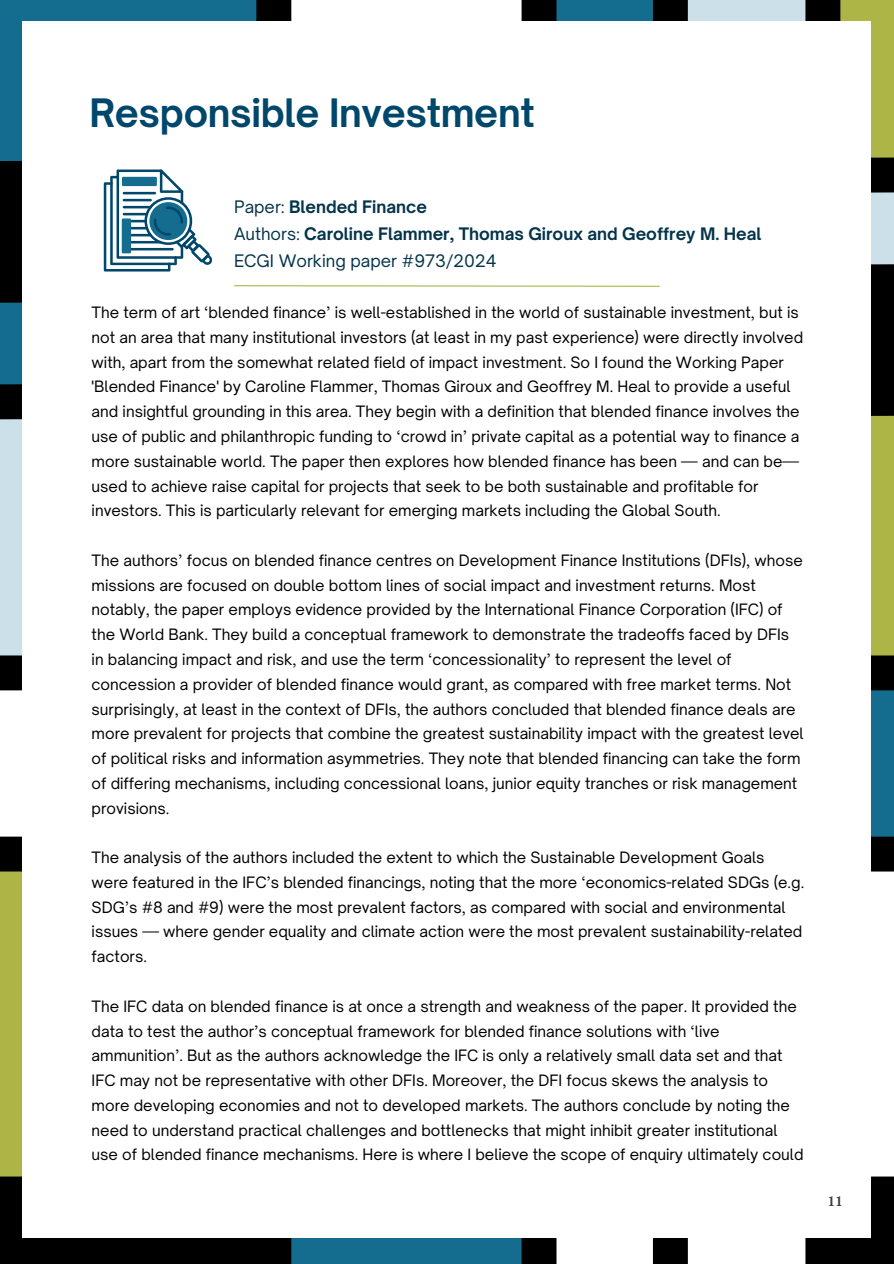
<style>
.page{position:relative;width:894px;height:1264px;background:#fff}
.page>*{position:absolute;margin:0;border:0;box-sizing:border-box;transform-origin:0 0}
.t1{font:700 37.5px "Open Sauce One";letter-spacing:-.01em;color:#00476c}
.t2{font:700 16.5px "Open Sauce One";color:#04344a}
.t3{font:16.5px "Open Sauce One";color:#04344a}
.t4{font:15px/24.8px "Open Sauce One";color:#000}
.t5{font:600 15px "EB Garamond";color:#3f393a}
.s1{font-weight:400}
</style>
<div class="page">
<div style="left:0;top:0;width:274px;height:166px;background:#146d8f"></div>
<div style="left:0;top:177px;width:238px;height:106px;background:#000"></div>
<div style="left:0;top:1193px;width:276px;height:70px;background:#000"></div>
<div style="left:688px;top:0;width:205px;height:283px;background:#cbe0e8"></div>
<div style="left:822px;top:400px;width:71px;height:273px;background:#adb547"></div>
<div style="left:822px;top:673px;width:71px;height:181px;background:#146d8f"></div>
<div style="left:539px;top:0;width:131px;height:177px;background:#146d8f"></div>
<div style="left:822px;top:283px;width:71px;height:107px;background:#000"></div>
<div style="left:822px;top:0;width:71px;height:177px;background:#adb547"></div>
<div style="left:0;top:283px;width:274px;height:117px;background:#146d8f"></div>
<div style="left:0;top:400px;width:274px;height:273px;background:#cbe0e8"></div>
<div style="left:822px;top:1193px;width:71px;height:70px;background:#000"></div>
<div style="left:0;top:854px;width:274px;height:339px;background:#adb547"></div>
<div style="left:277px;top:1193px;width:262px;height:70px;background:#146d8f"></div>
<svg style="left:0;top:140px;width:893px;height:74px"></svg>
<svg style="left:0;top:246px;width:893px;height:74px"></svg>
<svg style="left:0;top:363px;width:893px;height:74px"></svg>
<div style="left:0;top:655px;width:893px;height:35px;background:#000"></div>
<div style="left:0;top:836px;width:893px;height:35px;background:#000"></div>
<div style="left:0;top:1176px;width:893px;height:35px;background:#000"></div>
<div style="left:256px;top:0;width:35px;height:1263px;background:#000"></div>
<div style="left:652px;top:0;width:35px;height:1263px;background:#000"></div>
<div style="left:521px;top:0;width:35px;height:1263px;background:#000"></div>
<div style="left:805px;top:0;width:35px;height:1263px;background:#000"></div>
<div style="left:22px;top:21px;width:848px;height:1216px;background:#fff"></div>
<svg style="left:234px;top:285px;width:426px;height:2px"></svg>
<svg style="left:104px;top:169px;width:108px;height:102px"></svg>
<div style="left:122px;top:177px;width:35px;height:9px;background:#146d8f"></div>
<hr style="left:128px;top:227px;width:20px;height:2px;background:#00476c">
<hr style="left:128px;top:234px;width:24px;height:2px;background:#00476c">
<hr style="left:128px;top:241px;width:33px;height:2px;background:#00476c">
<hr style="left:128px;top:248px;width:46px;height:2px;background:#00476c">
<div style="left:122px;top:218px;width:9px;height:35px;background:#146d8f"></div>
<p class="t1" style="left:89px;top:90px;width:446px">Responsible Investment</p>
<p class="t2" style="left:234px;top:196px;width:194px"><span class="s1">Paper:</span> Blended Finance</p>
<p class="t2" style="left:234px;top:223px;width:528px"><span class="s1">Authors:</span> Caroline Flammer, Thomas Giroux and Geoffrey M. Heal</p>
<p class="t3" style="left:234px;top:250px;width:264px">ECGI Working paper #973/2024</p>
<p class="t4" style="left:92px;top:300px;width:712px">The term of art ‘blended finance’ is well-established in the world of sustainable investment, but is not an area that many institutional investors (at least in my past experience) were directly involved with, apart from the somewhat related field of impact investment. So I found the Working Paper 'Blended Finance' by Caroline Flammer, Thomas Giroux and Geoffrey M. Heal to provide a useful and insightful grounding in this area. They begin with a definition that blended finance involves the use of public and philanthropic funding to ‘crowd in’ private capital as a potential way to finance a more sustainable world. The paper then explores how blended finance has been — and can be— used to achieve raise capital for projects that seek to be both sustainable and profitable for investors. This is particularly relevant for emerging markets including the Global South.</p>
<p class="t4" style="left:92px;top:548px;width:713px">The authors’ focus on blended finance centres on Development Finance Institutions (DFIs), whose missions are focused on double bottom lines of social impact and investment returns. Most notably, the paper employs evidence provided by the International Finance Corporation (IFC) of the World Bank. They build a conceptual framework to demonstrate the tradeoffs faced by DFIs in balancing impact and risk, and use the term ‘concessionality’ to represent the level of concession a provider of blended finance would grant, as compared with free market terms. Not surprisingly, at least in the context of DFIs, the authors concluded that blended finance deals are more prevalent for projects that combine the greatest sustainability impact with the greatest level of political risks and information asymmetries. They note that blended financing can take the form of differing mechanisms, including concessional loans, junior equity tranches or risk management provisions.</p>
<p class="t4" style="left:92px;top:845px;width:714px">The analysis of the authors included the extent to which the Sustainable Development Goals were featured in the IFC’s blended financings, noting that the more ‘economics-related SDGs (e.g.<br>SDG’s #8 and #9) were the most prevalent factors, as compared with social and environmental issues — where gender equality and climate action were the most prevalent sustainability-related factors.</p>
<p class="t4" style="left:92px;top:993px;width:713px">The IFC data on blended finance is at once a strength and weakness of the paper. It provided the data to test the author’s conceptual framework for blended finance solutions with ‘live ammunition’. But as the authors acknowledge the IFC is only a relatively small data set and that IFC may not be representative with other DFIs. Moreover, the DFI focus skews the analysis to more developing economies and not to developed markets. The authors conclude by noting the need to understand practical challenges and bottlenecks that might inhibit greater institutional use of blended finance mechanisms. Here is where I believe the scope of enquiry ultimately could</p>
<h1 class="t5" style="left:827px;top:1191px;width:17px">11</h1>
</div>
